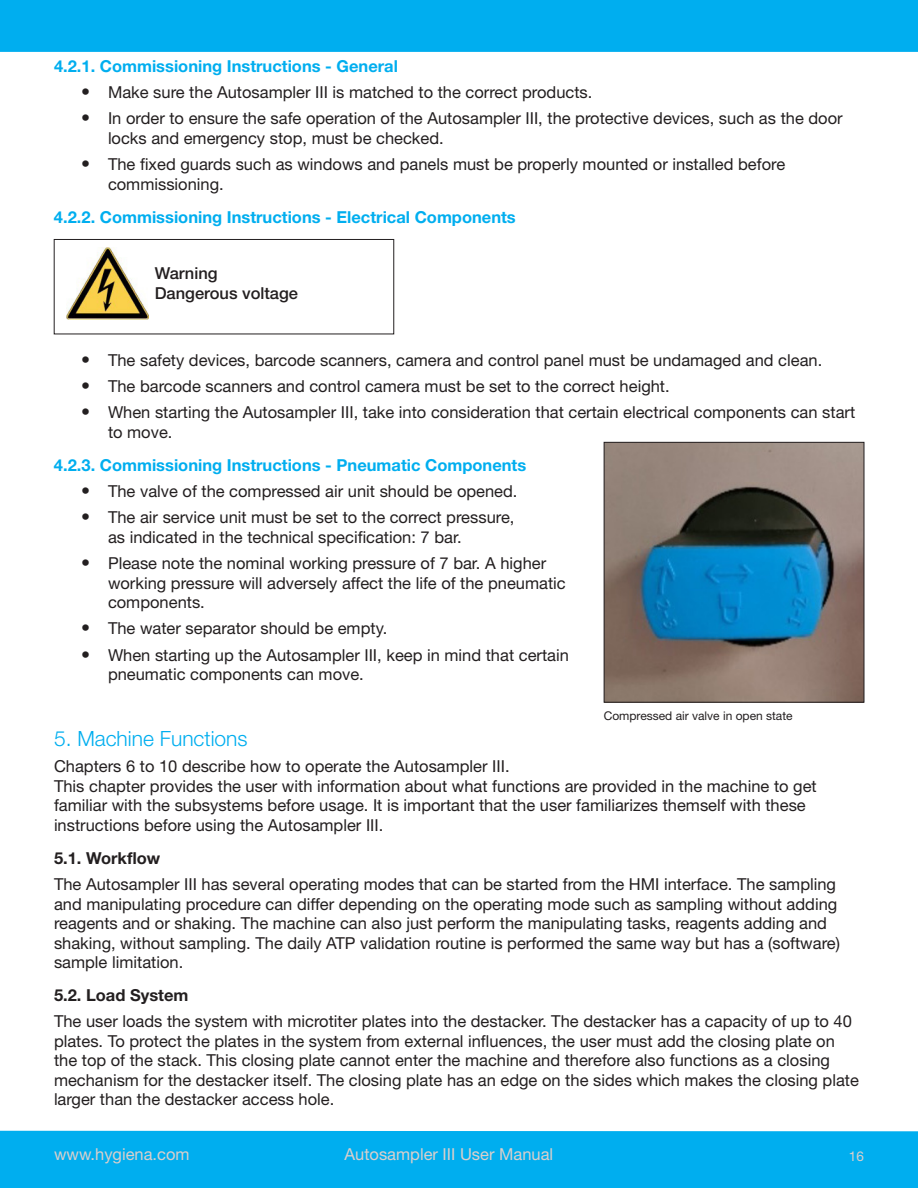
<style>
.page{position:relative;width:918px;height:1188px;background:#fff}
.page>*{position:absolute;margin:0;border:0;box-sizing:border-box;transform-origin:0 0}
.t1{font:300 21px "Helvetica Neue LT Pro";color:#00aeef}
.t2{font:16.5px/19.5px "Helvetica Neue LT Pro";color:#231f20}
.t3{font:700 16.5px "Helvetica Neue LT Pro";color:#00aeef}
.t4{font:16.5px "Helvetica Neue LT Pro";color:#dbcfcc}
.t5{font:700 16.5px "Helvetica Neue LT Pro";color:#231f20}
.t6{font:500 16.5px "Helvetica Neue LT Pro";color:#231f20}
.t7{font:13.5px "Helvetica Neue LT Pro";color:#dbcfcc}
.t8{font:12px "Helvetica Neue LT Pro";color:#231f20}
.s1{font-size:18px}
</style>
<div class="page">
<div style="left:0;top:1131px;width:918px;height:57px;background:#00aeef"></div>
<div style="left:0;top:0;width:918px;height:52px;background:#00aeef"></div>
<img style="left:66px;top:248px;width:82px;height:72px">
<div style="left:54px;top:239px;width:340px;height:95px;border:1px solid #231f20"></div>
<img style="left:606px;top:444px;width:256px;height:257px">
<div style="left:604px;top:442px;width:260px;height:261px;border:1px solid #231f20"></div>
<p class="t3" style="left:54px;top:56px;width:345px">4.2.1. Commissioning Instructions - General</p>
<p class="t2" style="left:81px;top:82px;width:513px"><span class="s1">•</span> Make sure the Autosampler III is matched to the correct products.</p>
<p class="t2" style="left:108px;top:108px;width:736px;text-indent:-27px"><span class="s1">•</span> In order to ensure the safe operation of the Autosampler III, the protective devices, such as the door locks and emergency stop, must be checked.</p>
<p class="t2" style="left:108px;top:154px;width:679px;text-indent:-27px"><span class="s1">•</span> The fixed guards such as windows and panels must be properly mounted or installed before commissioning.</p>
<p class="t3" style="left:54px;top:206px;width:463px">4.2.2. Commissioning Instructions - Electrical Components</p>
<p class="t6" style="left:155px;top:263px;width:64px">Warning</p>
<p class="t6" style="left:155px;top:283px;width:145px">Dangerous voltage</p>
<p class="t2" style="left:81px;top:350px;width:743px"><span class="s1">•</span> The safety devices, barcode scanners, camera and control panel must be undamaged and clean.</p>
<p class="t2" style="left:81px;top:376px;width:590px"><span class="s1">•</span> The barcode scanners and control camera must be set to the correct height.</p>
<p class="t2" style="left:108px;top:402px;width:749px;text-indent:-27px"><span class="s1">•</span> When starting the Autosampler III, take into consideration that certain electrical components can start to move.</p>
<p class="t3" style="left:54px;top:455px;width:474px">4.2.3. Commissioning Instructions - Pneumatic Components</p>
<p class="t2" style="left:81px;top:481px;width:438px"><span class="s1">•</span> The valve of the compressed air unit should be opened.</p>
<p class="t2" style="left:108px;top:507px;width:408px;text-indent:-27px"><span class="s1">•</span> The air service unit must be set to the correct pressure, as indicated in the technical specification: 7 bar.</p>
<p class="t2" style="left:108px;top:553px;width:459px;text-indent:-27px"><span class="s1">•</span> Please note the nominal working pressure of 7 bar. A higher working pressure will adversely affect the life of the pneumatic components.</p>
<p class="t2" style="left:81px;top:618px;width:308px"><span class="s1">•</span> The water separator should be empty.</p>
<p class="t2" style="left:108px;top:645px;width:462px;text-indent:-27px"><span class="s1">•</span> When starting up the Autosampler III, keep in mind that certain pneumatic components can move.</p>
<p class="t8" style="left:604px;top:708px;width:190px">Compressed air valve in open state</p>
<p class="t1" style="left:54px;top:726px;width:195px">5. Machine Functions</p>
<p class="t2" style="left:54px;top:756px;width:764px">Chapters 6 to 10 describe how to operate the Autosampler III.<br>This chapter provides the user with information about what functions are provided in the machine to get familiar with the subsystems before usage. It is important that the user familiarizes themself with these instructions before using the Autosampler III.</p>
<p class="t5" style="left:54px;top:848px;width:108px">5.1. Workflow</p>
<p class="t2" style="left:54px;top:874px;width:788px">The Autosampler III has several operating modes that can be started from the HMI interface. The sampling and manipulating procedure can differ depending on the operating mode such as sampling without adding reagents and or shaking. The machine can also just perform the manipulating tasks, reagents adding and shaking, without sampling. The daily ATP validation routine is performed the same way but has a (software) sample limitation.</p>
<p class="t5" style="left:54px;top:985px;width:136px">5.2. Load System</p>
<p class="t2" style="left:54px;top:1011px;width:807px">The user loads the system with microtiter plates into the destacker. The destacker has a capacity of up to 40 plates. To protect the plates in the system from external influences, the user must add the closing plate on the top of the stack. This closing plate cannot enter the machine and therefore also functions as a closing mechanism for the destacker itself. The closing plate has an edge on the sides which makes the closing plate larger than the destacker access hole.</p>
<p class="t4" style="left:54px;top:1144px;width:137px">www.hygiena.com</p>
<p class="t4" style="left:345px;top:1144px;width:210px">Autosampler III User Manual</p>
<p class="t7" style="left:849px;top:1147px;width:17px">16</p>
</div>
